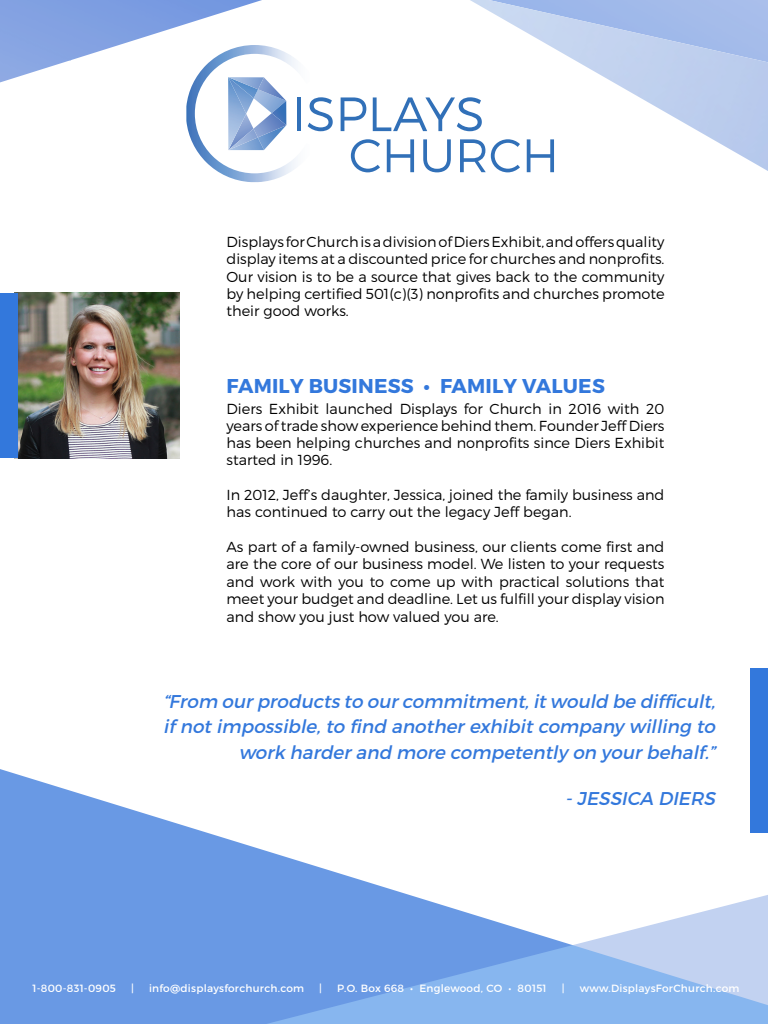
<style>
.page{position:relative;width:768px;height:1024px;background:#fff}
.page>*{position:absolute;margin:0;border:0;box-sizing:border-box;transform-origin:0 0}
.t1{font:700 20px "Montserrat";letter-spacing:.01em;color:#3378dc}
.t2{font:italic 18.5px/25.5px "Montserrat";color:#3378dc;text-align:right}
.t3{font:300 14.5px/17.4px "Montserrat";color:#000;text-align:justify}
.t4{font:10.5px "Montserrat";letter-spacing:.025em;color:#fff}
</style>
<div class="page">
<svg style="left:0;top:769px;width:400px;height:255px;fill:#6999e4"></svg>
<svg style="left:158px;top:892px;width:610px;height:132px;background:#8fb4eb"></svg>
<img style="left:18px;top:293px;width:162px;height:165px">
<div style="left:0;top:293px;width:18px;height:165px;background:#3378dc"></div>
<div style="left:750px;top:668px;width:18px;height:165px;background:#3378dc"></div>
<img style="left:462px;top:0;width:306px;height:173px">
<img style="left:71px;top:0;width:191px;height:60px">
<img style="left:0;top:0;width:71px;height:82px">
<svg style="left:314px;top:97px;width:19px;height:34px"></svg>
<svg style="left:341px;top:97px;width:25px;height:34px"></svg>
<svg style="left:373px;top:97px;width:109px;height:34px"></svg>
<svg style="left:351px;top:139px;width:29px;height:33px"></svg>
<svg style="left:387px;top:139px;width:27px;height:33px"></svg>
<svg style="left:423px;top:139px;width:28px;height:33px"></svg>
<svg style="left:460px;top:139px;width:60px;height:33px"></svg>
<svg style="left:527px;top:139px;width:27px;height:33px"></svg>
<img style="left:186px;top:45px;width:128px;height:137px">
<p class="t3" style="left:226px;top:233px;width:440px">Displays for Church is a division of Diers Exhibit, and offers quality display items at a discounted price for churches and nonprofits.<br>Our vision is to be a source that gives back to the community by helping certified 501(c)(3) nonprofits and churches promote their good works.</p>
<p class="t1" style="left:226px;top:373px;width:380px">FAMILY BUSINESS • FAMILY VALUES</p>
<p class="t3" style="left:227px;top:400px;width:440px;line-height:17.1px">Diers Exhibit launched Displays for Church in 2016 with 20 years of trade show experience behind them. Founder Jeff Diers has been helping churches and nonprofits since Diers Exhibit started in 1996.</p>
<p class="t3" style="left:227px;top:486px;width:439px">In 2012, Jeff’s daughter, Jessica, joined the family business and has continued to carry out the legacy Jeff began.</p>
<p class="t3" style="left:227px;top:538px;width:440px">As part of a family-owned business, our clients come first and are the core of our business model. We listen to your requests and work with you to come up with practical solutions that meet your budget and deadline. Let us fulfill your display vision and show you just how valued you are.</p>
<p class="t2" style="left:163px;top:689px;width:558px">“From ourproducts to ourcommitment,itwould be difficult, if notimpossible,to find anotherexhibitcompany willing to work harderand more competently on yourbehalf.”</p>
<p class="t2" style="left:565px;top:786px;width:156px">-JESSICA DIERS</p>
<p class="t4" style="left:32px;top:982px;width:85px">1-800-831-0905</p>
<p class="t4" style="left:131px;top:982px;width:4px">|</p>
<p class="t4" style="left:149px;top:982px;width:157px">info@displaysforchurch.com</p>
<p class="t4" style="left:319px;top:982px;width:4px">|</p>
<p class="t4" style="left:337px;top:982px;width:211px">P.O. Box 668 • Englewood, CO • 80151</p>
<p class="t4" style="left:562px;top:982px;width:4px">|</p>
<p class="t4" style="left:580px;top:982px;width:161px">www.DisplaysForChurch.com</p>
</div>
